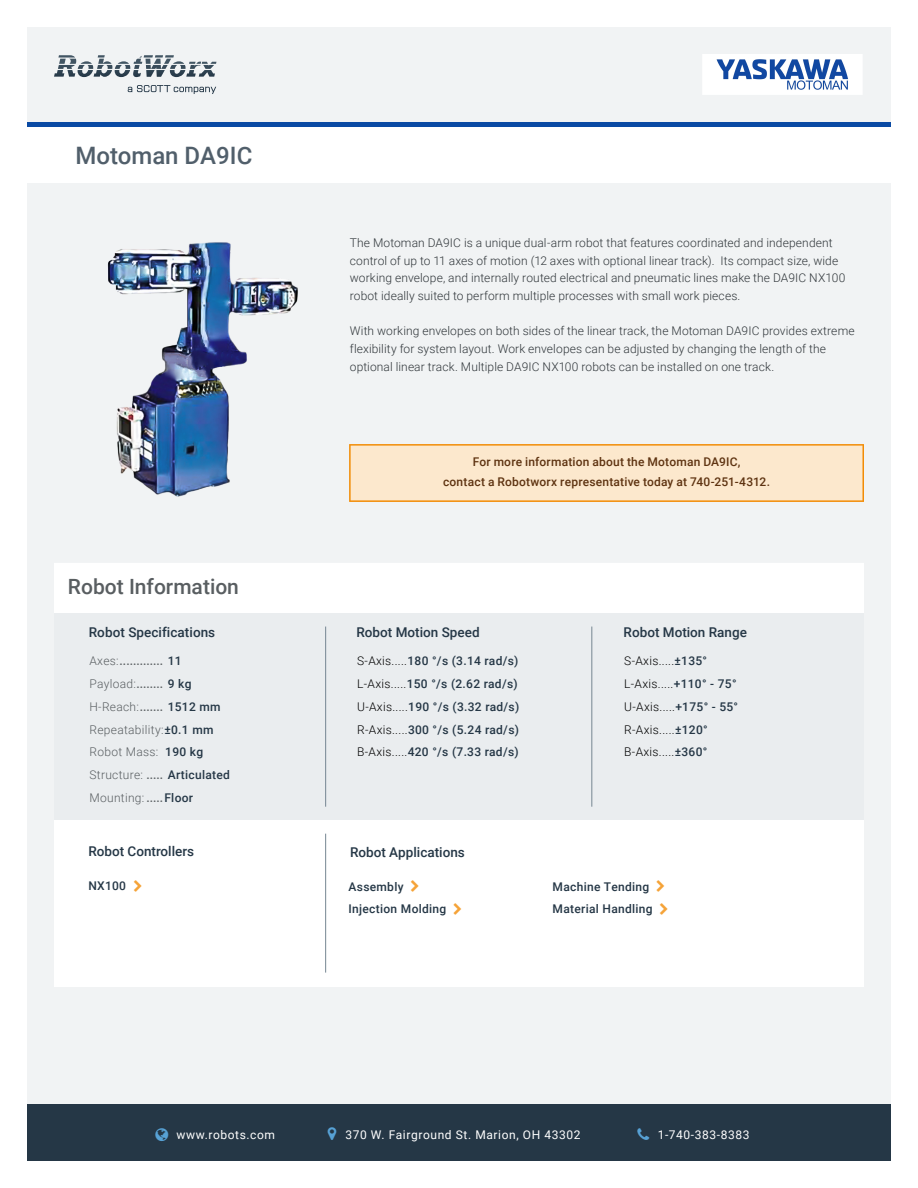
<style>
.page{position:relative;width:918px;height:1188px;background:#fff}
.page>*{position:absolute;margin:0;border:0;box-sizing:border-box;transform-origin:0 0}
.t1{font:500 24px "Roboto";color:#515f6b}
.t2{font:500 21px "Roboto";color:#595e61}
.t3{font:500 13.5px "Roboto";color:#253746}
.t4{font:300 12px/17.7px "Roboto";letter-spacing:.01em;color:#30363a}
.t5{font:500 12px/22.8px "Roboto";letter-spacing:.025em;color:#253746}
.t6{font:300 12px/22.8px "Roboto";letter-spacing:.025em;color:#595e61}
.t7{font:500 12px/19.8px "Roboto";letter-spacing:.015em;color:#5e3311;text-align:center}
.t8{font:300 12px/22.8px "Roboto";letter-spacing:.025em;color:#000}
.t9{font:12px "Roboto";letter-spacing:.05em;color:#fff}
.s1{font-weight:500}
.s2{font-weight:500;color:#253746}
.s3{font-weight:300;color:#000}
</style>
<div class="page">
<div style="left:27px;top:27px;width:864px;height:1134px;background:#f1f3f4"></div>
<div style="left:54px;top:563px;width:810px;height:50px;background:#fff"></div>
<div style="left:54px;top:613px;width:810px;height:207px;background:#eaedef"></div>
<div style="left:54px;top:820px;width:810px;height:166px;background:#fff"></div>
<hr style="left:325px;top:627px;width:1px;height:180px;background:#768692">
<hr style="left:325px;top:834px;width:1px;height:139px;background:#768692">
<hr style="left:592px;top:627px;width:1px;height:180px;background:#768692">
<div style="left:27px;top:127px;width:864px;height:56px;background:#fff"></div>
<div style="left:27px;top:1105px;width:864px;height:56px;background:#253746"></div>
<img style="left:107px;top:242px;width:191px;height:255px">
<svg style="left:349px;top:444px;width:515px;height:58px;background:#fbe2c1"></svg>
<svg style="left:128px;top:85px;width:88px;height:9px"></svg>
<svg style="left:54px;top:55px;width:162px;height:22px"></svg>
<img style="left:702px;top:54px;width:160px;height:41px">
<div style="left:27px;top:122px;width:864px;height:5px;background:#0a4aa4"></div>
<h1 class="t1" style="left:76px;top:138px;width:178px">Motoman DA9IC</h1>
<h2 class="t2" style="left:68px;top:572px;width:173px">Robot Information</h2>
<p class="t3" style="left:89px;top:623px;width:128px">Robot Specifications</p>
<p class="t6" style="left:89px;top:649px;width:142px">Axes:<span class="s1">.............</span> <span class="s2">11<br></span>Payload:<span class="s1">........</span> <span class="s2">9 kg<br></span>H-Reach:<span class="s1">.......</span> <span class="s2">1512 mm<br></span>Repeatability:<span class="s2">±0.1 mm<br></span>Robot Mass: <span class="s2">190 kg<br></span>Structure: <span class="s1">.....</span> <span class="s2">Articulated<br></span>Mounting: <span class="s1">.....</span><span class="s2">Floor</span></p>
<p class="t3" style="left:88px;top:842px;width:107px">Robot Controllers</p>
<p class="t5" style="left:88px;top:874px;width:39px">NX100</p>
<p class="t4" style="left:350px;top:233px;width:497px">The Motoman DA9IC is a unique dual-arm robot that features coordinated and independent control of up to 11 axes of motion (12 axes with optional linear track). Its compact size, wide working envelope, and internally routed electrical and pneumatic lines make the DA9IC NX100 robot ideally suited to perform multiple processes with small work pieces.</p>
<p class="t4" style="left:350px;top:322px;width:506px">With working envelopes on both sides of the linear track, the Motoman DA9IC provides extreme flexibility for system layout. Work envelopes can be adjusted by changing the length of the optional linear track. Multiple DA9IC NX100 robots can be installed on one track.</p>
<p class="t7" style="left:443px;top:452px;width:328px">For more information about the Motoman DA9IC,<br>contact a Robotworx representative today at 740-251-4312.</p>
<p class="t3" style="left:357px;top:623px;width:125px">Robot Motion Speed</p>
<p class="t5" style="left:357px;top:649px;width:164px"><span class="s3">S-Axis.....</span>180 °/s (3.14 rad/s)<br><span class="s3">L-Axis.....</span>150 °/s (2.62 rad/s)<br><span class="s3">U-Axis.....</span>190 °/s (3.32 rad/s)<br><span class="s3">R-Axis.....</span>300 °/s (5.24 rad/s)<br><span class="s3">B-Axis.....</span>420 °/s (7.33 rad/s)</p>
<p class="t3" style="left:624px;top:623px;width:125px">Robot Motion Range</p>
<p class="t8" style="left:624px;top:649px;width:115px">S-Axis.....<span class="s2">±135°<br></span>L-Axis.....<span class="s2">+110° - 75°<br></span>U-Axis.....<span class="s2">+175° - 55°<br></span>R-Axis.....<span class="s2">±120°<br></span>B-Axis.....<span class="s2">±360°</span></p>
<p class="t3" style="left:350px;top:842px;width:116px">Robot Applications</p>
<p class="t5" style="left:349px;top:874px;width:99px">Assembly<br>Injection Molding</p>
<p class="t5" style="left:553px;top:874px;width:102px">Machine Tending<br>Material Handling</p>
<p class="t9" style="left:177px;top:1126px;width:100px">www.robots.com</p>
<p class="t9" style="left:345px;top:1126px;width:237px">370 W. Fairground St. Marion, OH 43302</p>
<p class="t9" style="left:658px;top:1126px;width:93px">1-740-383-8383</p>
</div>
